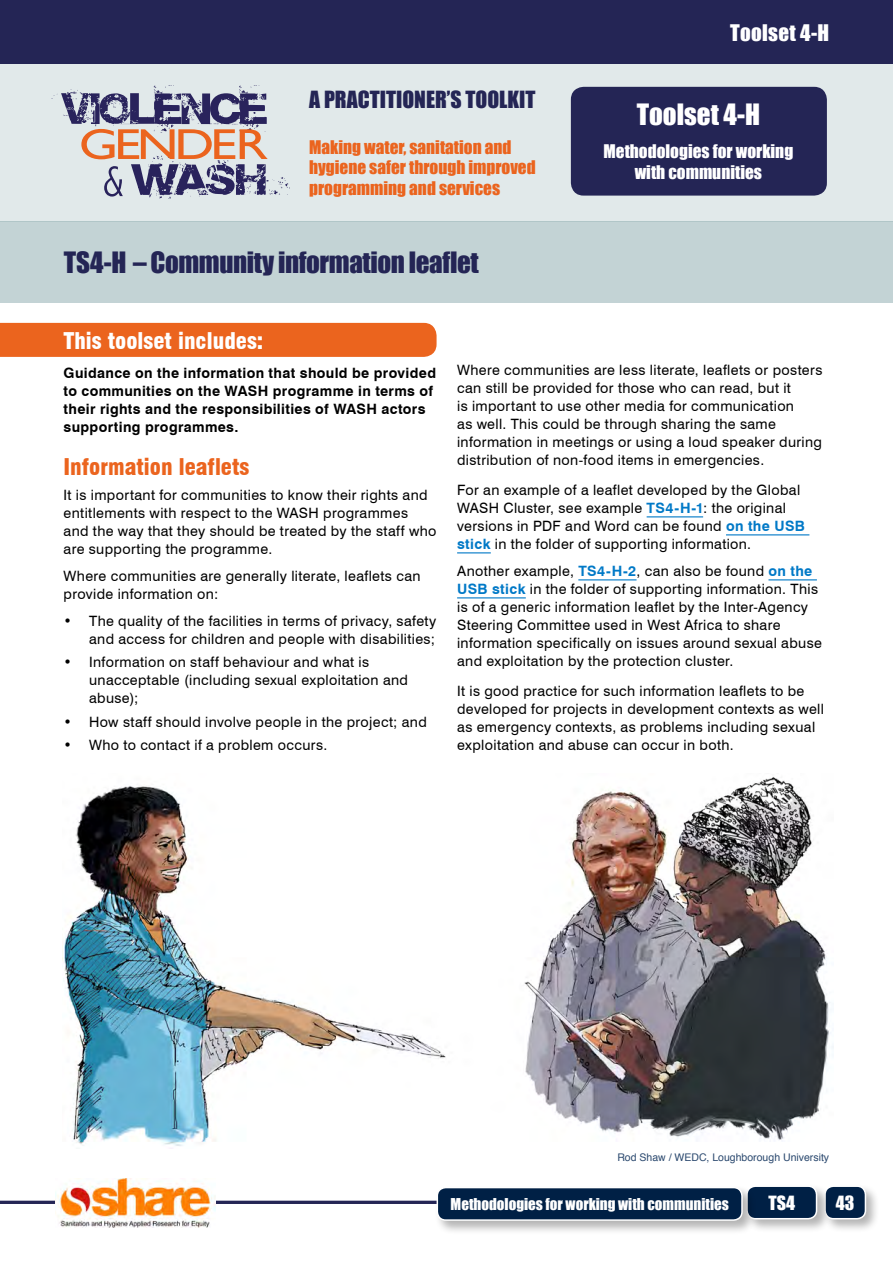
<style>
.page{position:relative;width:893px;height:1263px;background:#fff}
.page>*{position:absolute;margin:0;border:0;box-sizing:border-box;transform-origin:0 0}
.t1{font:43.5px "Gill Sans";letter-spacing:-.075em;color:#eb641e;scale:1.22 1}
.t2{font:27px "Impact";letter-spacing:-.015em;color:#242555}
.t3{font:27px "Impact";color:#fff}
.t4{font:900 condensed 22.5px "Swiss 721 BT";color:#fff}
.t5{font:900 condensed 22.5px "Swiss 721 BT";color:#eb641e}
.t6{font:21.75px "Impact";color:#242555}
.t7{font:21px "Impact";letter-spacing:.015em;color:#fff}
.t8{font:18px "Impact";color:#fff}
.t9{font:17.25px/20.7px "Impact";color:#eb641e}
.t10{font:17.25px/20.7px "Impact";color:#fff;text-align:center}
.t11{font:15px "Impact";color:#fff}
.t12{font:14.25px/18px "Swiss 721 BT";letter-spacing:.025em;color:#000}
.t13{font:700 14.25px/18px "Swiss 721 BT";letter-spacing:.025em;color:#000}
.t14{font:10.5px "Helvetica";color:#2a486e}
.s1{font-weight:700;color:#0079c7}
</style>
<div class="page">
<div style="left:0;top:222px;width:893px;height:81px;background:#c3d3d5"></div>
<div style="left:0;top:0;width:893px;height:64px;background:#242555"></div>
<hr style="left:0;top:1201px;width:694px;height:3px;background:#242555">
<img style="left:55px;top:1178px;width:160px;height:49px">
<div style="left:822px;top:1183px;width:58px;height:51px;background:#000;opacity:.3"></div>
<div style="left:825px;top:1186px;width:40px;height:33px;background:#002045;border-radius:9px"></div>
<div style="left:824px;top:1185px;width:42px;height:34px;border:2px solid #fff;border-radius:9px"></div>
<div style="left:744px;top:1183px;width:87px;height:51px;background:#000;opacity:.3"></div>
<div style="left:747px;top:1186px;width:69px;height:33px;background:#002045;border-radius:9px"></div>
<div style="left:746px;top:1185px;width:71px;height:34px;border:2px solid #fff;border-radius:9px"></div>
<div style="left:434px;top:1185px;width:323px;height:50px;background:#000;opacity:.3"></div>
<div style="left:437px;top:1187px;width:305px;height:33px;background:#002045;border-radius:9px"></div>
<div style="left:437px;top:1187px;width:306px;height:34px;border:2px solid #fff;border-radius:9px"></div>
<div style="left:0;top:64px;width:893px;height:158px;background:#e1e9ea"></div>
<svg style="left:131px;top:156px;width:159px;height:43px"></svg>
<svg style="left:51px;top:85px;width:216px;height:48px"></svg>
<svg style="left:104px;top:166px;width:19px;height:31px"></svg>
<div style="left:571px;top:87px;width:256px;height:109px;background:#242555;border-radius:13px"></div>
<div style="left:0;top:323px;width:437px;height:34px;background:#eb641e"></div>
<img style="left:62px;top:777px;width:771px;height:372px">
<hr style="left:647px;top:516px;width:56px;height:1px;background:#0079c7">
<hr style="left:726px;top:534px;width:83px;height:1px;background:#0079c7">
<hr style="left:457px;top:552px;width:34px;height:1px;background:#0079c7">
<hr style="left:578px;top:579px;width:59px;height:1px;background:#0079c7">
<hr style="left:768px;top:579px;width:49px;height:1px;background:#0079c7">
<hr style="left:457px;top:597px;width:69px;height:1px;background:#0079c7">
<h1 class="t1" style="left:79px;top:119px;width:156px">GENDER</h1>
<h3 class="t6" style="left:309px;top:83px;width:228px">A PRACTITIONER’S TOOLKIT</h3>
<p class="t9" style="left:309px;top:136px;width:228px">Making water, sanitation and hygiene safer through improved programming and services</p>
<h2 class="t2" style="left:64px;top:242px;width:416px">TS4-H – Community information leaflet</h2>
<h3 class="t7" style="left:730px;top:17px;width:101px">Toolset 4-H</h3>
<h2 class="t3" style="left:637px;top:94px;width:125px">Toolset 4-H</h2>
<p class="t10" style="left:603px;top:140px;width:191px">Methodologies for working with communities</p>
<h3 class="t4" style="left:64px;top:327px;width:201px">This toolset includes:</h3>
<p class="t13" style="left:64px;top:364px;width:374px">Guidance on the information that should be provided to communities on the WASH programme in terms of their rights and the responsibilities of WASH actors supporting programmes.</p>
<h3 class="t5" style="left:64px;top:453px;width:187px">Information leaflets</h3>
<p class="t12" style="left:64px;top:485px;width:374px">It is important for communities to know their rights and entitlements with respect to the WASH programmes and the way that they should be treated by the staff who are supporting the programme.</p>
<p class="t12" style="left:64px;top:566px;width:358px">Where communities are generally literate, leaflets can provide information on:</p>
<p class="t12" style="left:64px;top:611px;width:374px;text-align:right">• The quality of the facilities in terms of privacy, safety and access for children and people with disabilities;</p>
<p class="t12" style="left:89px;top:653px;width:320px;text-indent:-26px">• Information on staff behaviour and what is unacceptable (including sexual exploitation and abuse);</p>
<p class="t12" style="left:64px;top:712px;width:365px">• How staff should involve people in the project; and</p>
<p class="t12" style="left:64px;top:736px;width:265px">• Who to contact if a problem occurs.</p>
<p class="t12" style="left:457px;top:361px;width:367px">Where communities are less literate, leaflets or posters can still be provided for those who can read, but it<br>is important to use other media for communication<br>as well. This could be through sharing the same information in meetings or using a loud speaker during distribution of non-food items in emergencies.</p>
<p class="t12" style="left:457px;top:481px;width:349px">For an example of a leaflet developed by the Global WASH Cluster, see example <span class="s1">TS4-H-1</span>: the original versions in PDF and Word can be found <span class="s1">on the USB stick</span> in the folder of supporting information.</p>
<p class="t12" style="left:457px;top:562px;width:366px">Another example, <span class="s1">TS4-H-2</span>, can also be found <span class="s1">on the USB stick</span> in the folder of supporting information. This is of a generic information leaflet by the Inter-Agency Steering Committee used in West Africa to share information specifically on issues around sexual abuse and exploitation by the protection cluster.</p>
<p class="t12" style="left:457px;top:682px;width:368px">It is good practice for such information leaflets to be developed for projects in development contexts as well as emergency contexts, as problems including sexual exploitation and abuse can occur in both.</p>
<p class="t14" style="left:617px;top:1149px;width:213px">Rod Shaw / WEDC, Loughborough University</p>
<p class="t11" style="left:451px;top:1193px;width:280px">Methodologies for working with communities</p>
<p class="t8" style="left:768px;top:1188px;width:28px">TS4</p>
<p class="t8" style="left:836px;top:1188px;width:20px">43</p>
</div>
